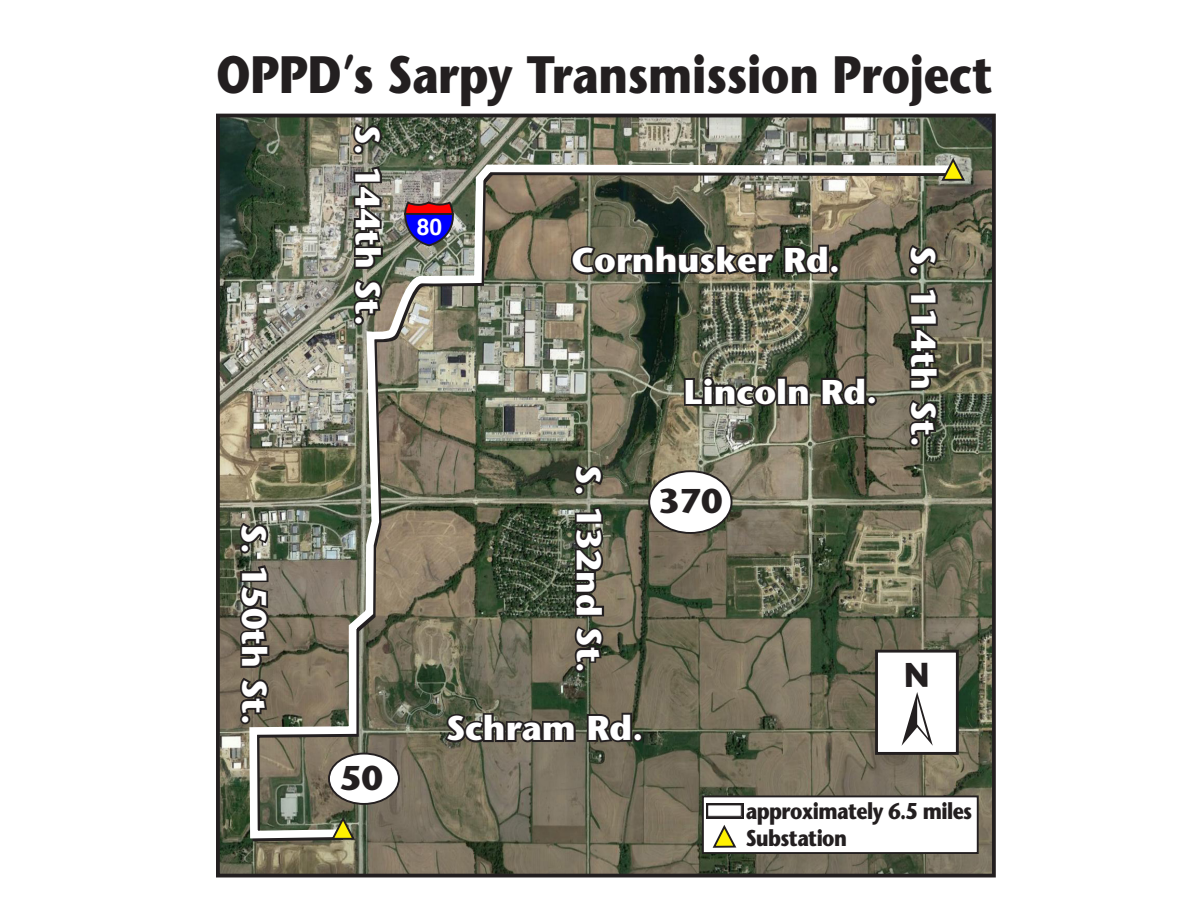
<style>
.page{position:relative;width:1188px;height:918px;background:#fff}
.page>*{position:absolute;margin:0;border:0;box-sizing:border-box;transform-origin:0 0}
.t1{font:700 52.5px "Stone Sans Std";letter-spacing:-.005em;color:#231f20;scale:.85 1}
.t2{font:700 34.35px "Stone Sans";letter-spacing:-.005em;color:#fff}
.t3{font:700 34.35px "Stone Sans";color:#231f20}
.t4{font:700 22.8px "Stone Sans Std";letter-spacing:-.03em;color:#231f20;scale:.85 1}
.t5{font:700 22.8px "Helvetica";color:#fff}
</style>
<div class="page">
<img style="left:221px;top:119px;width:770px;height:753px">
<svg style="left:246px;top:161px;width:713px;height:717px;background:#757360"></svg>
<div style="left:703px;top:796px;width:275px;height:57px;background:#fff"></div>
<div style="left:702px;top:795px;width:277px;height:59px;border:2px solid #231f20"></div>
<div style="left:706px;top:804px;width:37px;height:15px;background:#231f20"></div>
<svg style="left:443px;top:711px;width:135px;height:38px;background:#4d4a40"></svg>
<svg style="left:585px;top:711px;width:49px;height:33px;background:#413e35"></svg>
<div style="left:633px;top:732px;width:10px;height:10px;border:4px solid #231f20;border-radius:50%"></div>
<svg style="left:569px;top:243px;width:262px;height:38px;background:#47473b"></svg>
<div style="left:829px;top:264px;width:11px;height:10px;border:4px solid #231f20;border-radius:50%"></div>
<svg style="left:682px;top:375px;width:97px;height:33px;background:#4e4e43"></svg>
<div style="left:776px;top:377px;width:11px;height:29px;border:4px solid #231f20"></div>
<svg style="left:785px;top:382px;width:27px;height:26px"></svg>
<svg style="left:819px;top:374px;width:49px;height:34px;background:#3d3c32"></svg>
<div style="left:867px;top:396px;width:10px;height:10px;border:4px solid #231f20;border-radius:50%"></div>
<svg style="left:907px;top:242px;width:32px;height:26px"></svg>
<div style="left:909px;top:265px;width:10px;height:11px;border:4px solid #231f20;border-radius:50%"></div>
<svg style="left:907px;top:285px;width:34px;height:155px;background:#47463c"></svg>
<div style="left:909px;top:436px;width:11px;height:10px;border:4px solid #231f20;border-radius:50%"></div>
<svg style="left:572px;top:462px;width:34px;height:156px;background:#4a4a3e"></svg>
<svg style="left:573px;top:624px;width:32px;height:42px"></svg>
<div style="left:575px;top:663px;width:10px;height:10px;border:4px solid #231f20;border-radius:50%"></div>
<svg style="left:351px;top:121px;width:33px;height:26px"></svg>
<div style="left:353px;top:144px;width:10px;height:10px;border:4px solid #231f20;border-radius:50%"></div>
<svg style="left:352px;top:164px;width:33px;height:155px;background:#53534a"></svg>
<div style="left:354px;top:315px;width:10px;height:10px;border:4px solid #231f20;border-radius:50%"></div>
<svg style="left:238px;top:520px;width:32px;height:26px"></svg>
<div style="left:240px;top:543px;width:10px;height:10px;border:4px solid #231f20;border-radius:50%"></div>
<svg style="left:238px;top:563px;width:33px;height:155px;background:#4c473e"></svg>
<div style="left:240px;top:714px;width:10px;height:10px;border:4px solid #231f20;border-radius:50%"></div>
<div style="left:649px;top:471px;width:83px;height:62px;background:#fff;border-radius:50%"></div>
<div style="left:648px;top:470px;width:85px;height:64px;border:2px solid #231f20;border-radius:50%"></div>
<div style="left:329px;top:754px;width:70px;height:50px;background:#fff;border-radius:50%"></div>
<div style="left:328px;top:753px;width:72px;height:52px;border:2px solid #231f20;border-radius:50%"></div>
<div style="left:877px;top:651px;width:80px;height:102px;background:#fff"></div>
<div style="left:875px;top:650px;width:84px;height:105px;border:3px solid #231f20"></div>
<div style="left:708px;top:805px;width:33px;height:11px;background:#fff"></div>
<div style="left:707px;top:805px;width:35px;height:12px;border:1px solid #231f20"></div>
<svg style="left:940px;top:156px;width:27px;height:26px"></svg>
<svg style="left:330px;top:815px;width:27px;height:26px"></svg>
<svg style="left:712px;top:825px;width:25px;height:23px"></svg>
<svg style="left:403px;top:200px;width:53px;height:47px;background:#533092"></svg>
<p class="t1" style="left:216px;top:43px;width:915px">OPPD’s Sarpy Transmission Project</p>
<p class="t2" style="left:275px;top:524px;width:202px;rotate:90deg">S. 150th St.</p>
<p class="t2" style="left:388px;top:125px;width:202px;rotate:90deg">S. 144th St.</p>
<p class="t3" style="left:340px;top:757px;width:45px">50</p>
<p class="t5" style="left:417px;top:211px;width:27px">80</p>
<p class="t2" style="left:571px;top:240px;width:270px">Cornhusker Rd.</p>
<p class="t2" style="left:609px;top:465px;width:209px;rotate:90deg">S. 132nd St.</p>
<p class="t2" style="left:684px;top:371px;width:195px">Lincoln Rd.</p>
<p class="t3" style="left:658px;top:481px;width:66px">370</p>
<p class="t2" style="left:446px;top:708px;width:199px">Schram Rd.</p>
<p class="t2" style="left:944px;top:246px;width:202px;rotate:90deg">S. 114th St.</p>
<p class="t4" style="left:746px;top:797px;width:268px">approximately 6.5 miles</p>
<p class="t4" style="left:746px;top:824px;width:120px">Substation</p>
</div>
